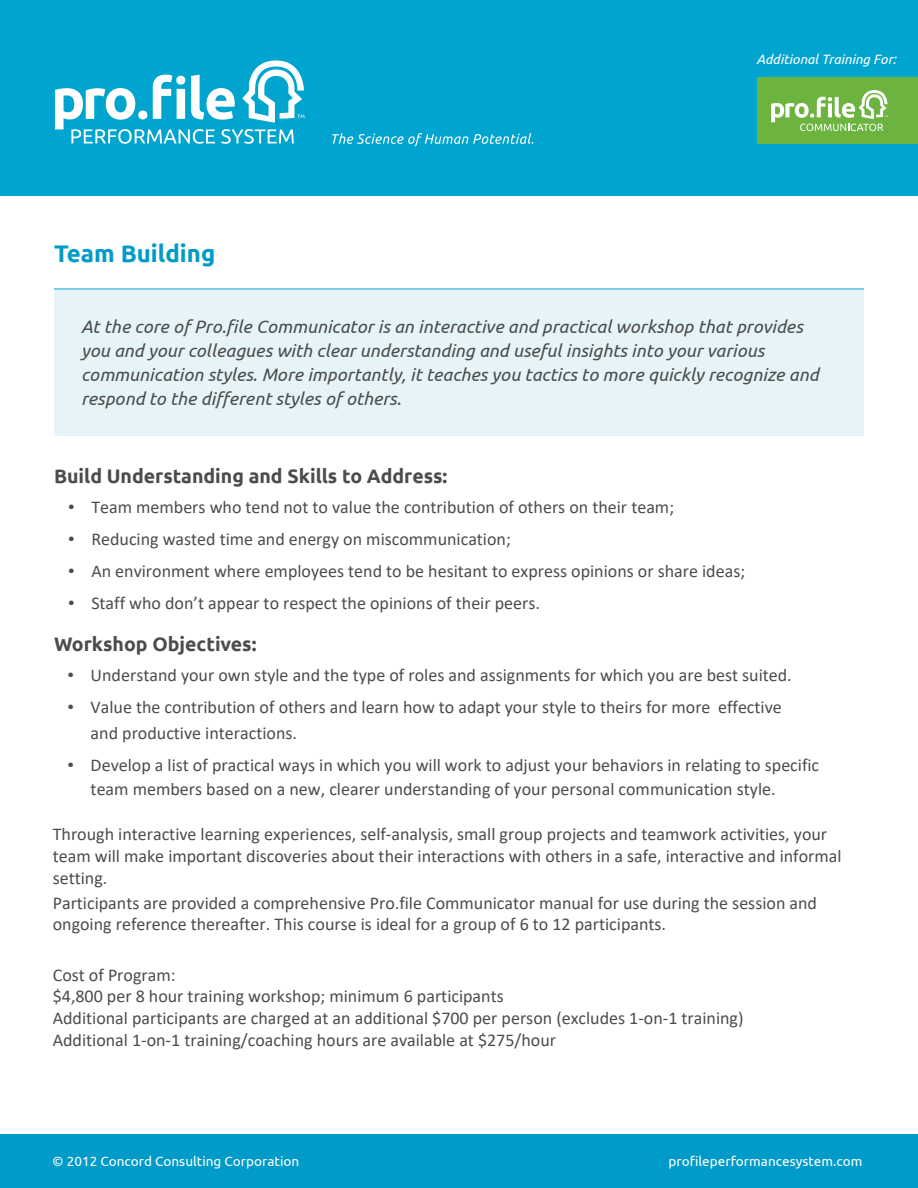
<style>
.page{position:relative;width:918px;height:1188px;background:#fff}
.page>*{position:absolute;margin:0;border:0;box-sizing:border-box;transform-origin:0 0}
.Heading{font:700 24px "Ubuntu";color:#009bc8}
.Subhead{font:700 19.5px "Ubuntu";color:#4b4c4d}
.Body_Text{font:18px/21.6px "Calibri";color:#4b4c4d}
.Feature_Text{font:italic 18px/24px "Ubuntu";color:#4b4c4d}
.t1{font:13.5px "Ubuntu";color:#fff}
.Feature_Text-2{font:italic 13.5px "Ubuntu";color:#fff}
.s1{font-family:"Ubuntu"}
</style>
<div class="page">
<div style="left:0;top:1134px;width:918px;height:54px;background:#009bc8"></div>
<div style="left:0;top:0;width:918px;height:196px;background:#00a5cf"></div>
<svg style="left:55px;top:60px;width:249px;height:84px"></svg>
<svg style="left:332px;top:133px;width:201px;height:13px"></svg>
<div style="left:54px;top:290px;width:810px;height:146px;background:#e6f4f8"></div>
<hr style="left:54px;top:289px;width:810px;height:1px;background:#009bc8">
<div style="left:757px;top:77px;width:161px;height:67px;background:#6cb43f"></div>
<svg style="left:771px;top:90px;width:117px;height:41px"></svg>
<p class="Heading" style="left:54px;top:237px;width:163px">Team Building</p>
<p class="Feature_Text-2" style="left:757px;top:51px;width:141px">Additional Training For:</p>
<p class="Feature_Text" style="left:81px;top:314px;width:739px">At the core of Pro.file Communicator is an interactive and practical workshop that provides you and your colleagues with clear understanding and useful insights into your various communication styles. More importantly, it teaches you tactics to more quickly recognize and respond to the different styles of others.</p>
<p class="Subhead" style="left:54px;top:463px;width:395px">Build Understanding and Skills to Address:</p>
<p class="Body_Text" style="left:68px;top:496px;width:607px"><span class="s1">•</span> Team members who tend not to value the contribution of others on their team;</p>
<p class="Body_Text" style="left:68px;top:528px;width:444px"><span class="s1">•</span> Reducing wasted time and energy on miscommunication;</p>
<p class="Body_Text" style="left:68px;top:559px;width:678px"><span class="s1">•</span> An environment where employees tend to be hesitant to express opinions or share ideas;</p>
<p class="Body_Text" style="left:68px;top:591px;width:473px"><span class="s1">•</span> Staff who don’t appear to respect the opinions of their peers.</p>
<p class="Subhead" style="left:54px;top:631px;width:204px">Workshop Objectives:</p>
<p class="Body_Text" style="left:68px;top:664px;width:726px"><span class="s1">•</span> Understand your own style and the type of roles and assignments for which you are best suited.</p>
<p class="Body_Text" style="left:91px;top:694px;width:693px;line-height:25.7px;text-indent:-23px"><span class="s1">•</span> Value the contribution of others and learn how to adapt your style to theirs for more effective and productive interactions.</p>
<p class="Body_Text" style="left:91px;top:753px;width:730px;line-height:24.2px;text-indent:-23px"><span class="s1">•</span> Develop a list of practical ways in which you will work to adjust your behaviors in relating to specific team members based on a new, clearer understanding of your personal communication style.</p>
<p class="Body_Text" style="left:53px;top:823px;width:790px">Through interactive learning experiences, self-analysis, small group projects and teamwork activities, your team will make important discoveries about their interactions with others in a safe, interactive and informal setting.</p>
<p class="Body_Text" style="left:53px;top:892px;width:766px">Participants are provided a comprehensive Pro.file Communicator manual for use during the session and ongoing reference thereafter. This course is ideal for a group of 6 to 12 participants.</p>
<p class="Body_Text" style="left:53px;top:964px;width:692px">Cost of Program:<br>$4,800 per 8 hour training workshop; minimum 6 participants<br>Additional participants are charged at an additional $700 per person (excludes 1-on-1 training)<br>Additional 1-on-1 training/coaching hours are available at $275/hour</p>
<p class="t1" style="left:52px;top:1153px;width:248px">© 2012 Concord Consulting Corporation</p>
<p class="t1" style="left:668px;top:1153px;width:196px">profileperformancesystem.com</p>
</div>
